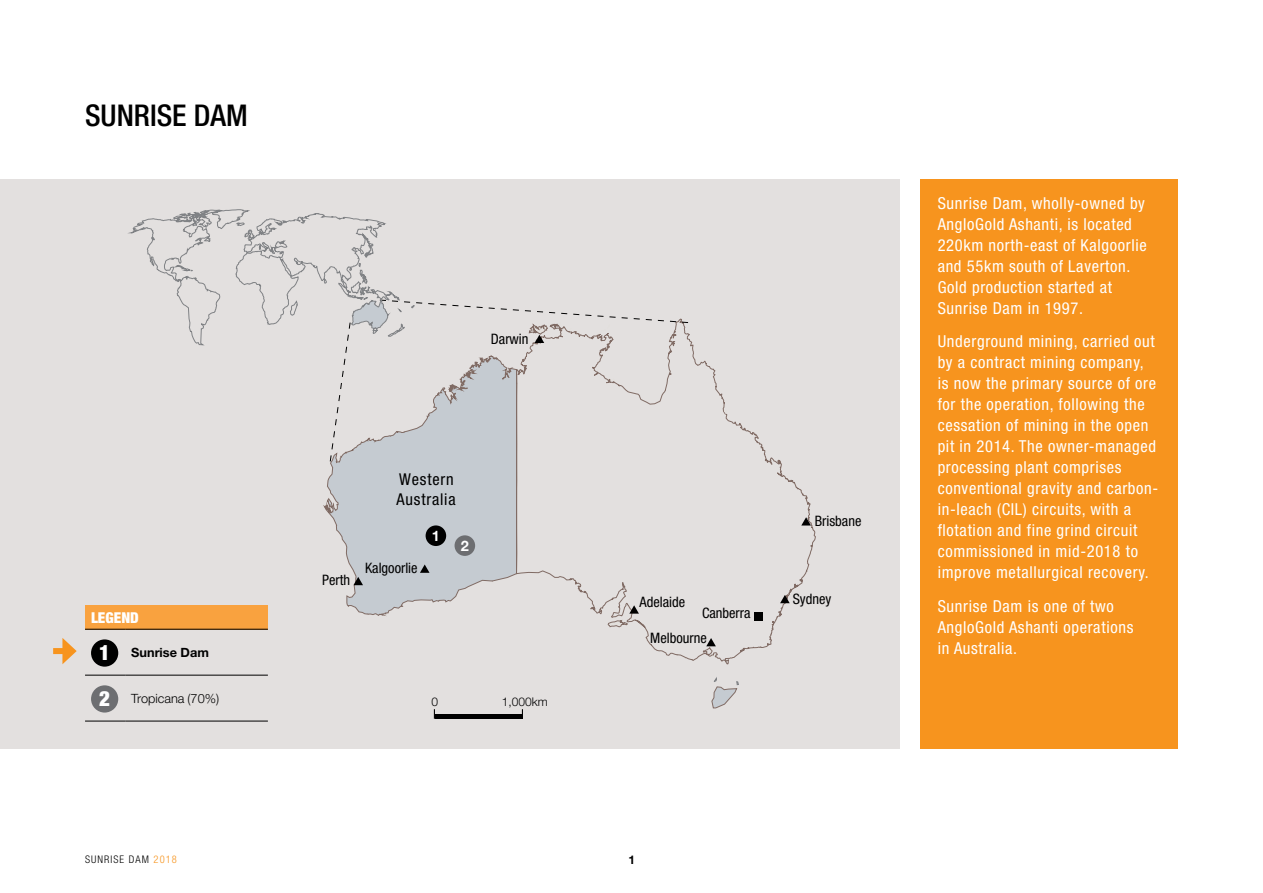
<style>
.page{position:relative;width:1263px;height:893px;background:#fff}
.page>*{position:absolute;margin:0;border:0;box-sizing:border-box;transform-origin:0 0}
._2019_TOP_PAGE_LV1{font:500 condensed 30px "Helvetica Neue";color:#000}
.t1{font:900 condensed 21px "Helvetica Neue";color:#fff}
._2019_Intro_paragrap{font:condensed 16.5px/21px "Helvetica Neue";letter-spacing:.04em;color:#fff}
.t2{font:condensed 16.35px/19.8px "Helvetica Neue";letter-spacing:.05em;color:#000}
.t3{font:900 condensed 15px "Helvetica Neue";color:#fff}
.t4{font:700 14.55px "Helvetica Neue";color:#fff}
.t5{font:condensed 14.4px "Helvetica Neue";color:#000}
.t6{font:300 12.75px "Helvetica Neue";color:#000}
.t7{font:700 12.75px "Helvetica Neue";color:#000}
.t8{font:300 12px "Helvetica Neue";color:#000}
.t9{font:700 12px "Helvetica Neue";color:#000}
.t10{font:300 condensed 10.5px "Helvetica Neue";letter-spacing:.1em;color:#000}
.s1{color:#f7941e}
</style>
<div class="page">
<div style="left:921px;top:179px;width:257px;height:569px;background:#f7941e"></div>
<div style="left:0;top:179px;width:899px;height:569px;background:#e3e0df"></div>
<svg style="left:323px;top:462px;width:192px;height:257px"></svg>
<svg style="left:515px;top:334px;width:301px;height:381px"></svg>
<div style="left:754px;top:612px;width:9px;height:9px;background:#000"></div>
<svg style="left:353px;top:577px;width:10px;height:8px"></svg>
<svg style="left:420px;top:564px;width:9px;height:9px"></svg>
<svg style="left:607px;top:605px;width:32px;height:23px"></svg>
<svg style="left:706px;top:638px;width:10px;height:8px"></svg>
<svg style="left:780px;top:595px;width:10px;height:8px"></svg>
<svg style="left:801px;top:517px;width:10px;height:8px"></svg>
<div style="left:426px;top:525px;width:20px;height:21px;background:#000;border-radius:50%"></div>
<div style="left:455px;top:535px;width:20px;height:21px;background:#6d6e71;border-radius:50%"></div>
<svg style="left:128px;top:209px;width:561px;height:253px"></svg>
<div style="left:85px;top:605px;width:183px;height:24px;background:#f9a23f"></div>
<hr style="left:85px;top:629px;width:40px;height:1px;background:#000">
<hr style="left:125px;top:629px;width:143px;height:1px;background:#000">
<hr style="left:85px;top:675px;width:40px;height:1px;background:#000">
<hr style="left:125px;top:675px;width:143px;height:1px;background:#000">
<hr style="left:85px;top:721px;width:40px;height:1px;background:#000">
<hr style="left:125px;top:721px;width:143px;height:1px;background:#000">
<div style="left:91px;top:639px;width:27px;height:28px;background:#000;border-radius:50%"></div>
<div style="left:91px;top:685px;width:27px;height:28px;background:#6d6e71;border-radius:50%"></div>
<hr style="left:435px;top:715px;width:87px;height:4px;background:#000">
<div style="left:53px;top:648px;width:15px;height:6px;background:#f7941e"></div>
<svg style="left:62px;top:638px;width:15px;height:26px"></svg>
<p class="_2019_TOP_PAGE_LV1" style="left:85px;top:97px;width:164px">SUNRISE DAM</p>
<p class="t5" style="left:491px;top:330px;width:39px">Darwin</p>
<p class="t5" style="left:322px;top:572px;width:29px">Perth</p>
<p class="t2" style="left:397px;top:469px;width:61px">Western<br>Australia</p>
<p class="t5" style="left:365px;top:559px;width:54px">Kalgoorlie</p>
<p class="t4" style="left:432px;top:526px;width:10px">1</p>
<p class="t4" style="left:461px;top:536px;width:10px">2</p>
<p class="t3" style="left:91px;top:609px;width:49px">LEGEND</p>
<p class="t1" style="left:99px;top:640px;width:12px">1</p>
<p class="t7" style="left:131px;top:645px;width:79px">Sunrise Dam</p>
<p class="t1" style="left:99px;top:686px;width:12px">2</p>
<p class="t6" style="left:131px;top:691px;width:89px">Tropicana (70%)</p>
<p class="t8" style="left:431px;top:694px;width:8px">0</p>
<p class="t8" style="left:502px;top:694px;width:48px">1,000km</p>
<p class="t5" style="left:639px;top:594px;width:47px">Adelaide</p>
<p class="t5" style="left:702px;top:604px;width:50px">Canberra</p>
<p class="t5" style="left:650px;top:629px;width:58px">Melbourne</p>
<p class="t5" style="left:815px;top:513px;width:48px">Brisbane</p>
<p class="t5" style="left:793px;top:591px;width:40px">Sydney</p>
<p class="t10" style="left:85px;top:853px;width:93px">SUNRISE DAM <span class="s1">2018</span></p>
<p class="t9" style="left:628px;top:852px;width:8px">1</p>
<p class="_2019_Intro_paragrap" style="left:938px;top:192px;width:211px">Sunrise Dam, wholly-owned by<br>AngloGold Ashanti, is located<br>220km north-east of Kalgoorlie and 55km south of Laverton.<br>Gold production started at<br>Sunrise Dam in 1997.</p>
<p class="_2019_Intro_paragrap" style="left:938px;top:331px;width:222px">Underground mining, carried out by a contract mining company, is now the primary source of ore for the operation, following the cessation of mining in the open pit in 2014. The owner-managed processing plant comprises conventional gravity and carbon&shy;in-leach (CIL) circuits, with a flotation and fine grind circuit commissioned in mid-2018 to improve metallurgical recovery.</p>
<p class="_2019_Intro_paragrap" style="left:938px;top:596px;width:197px">Sunrise Dam is one of two<br>AngloGold Ashanti operations in Australia.</p>
</div>
